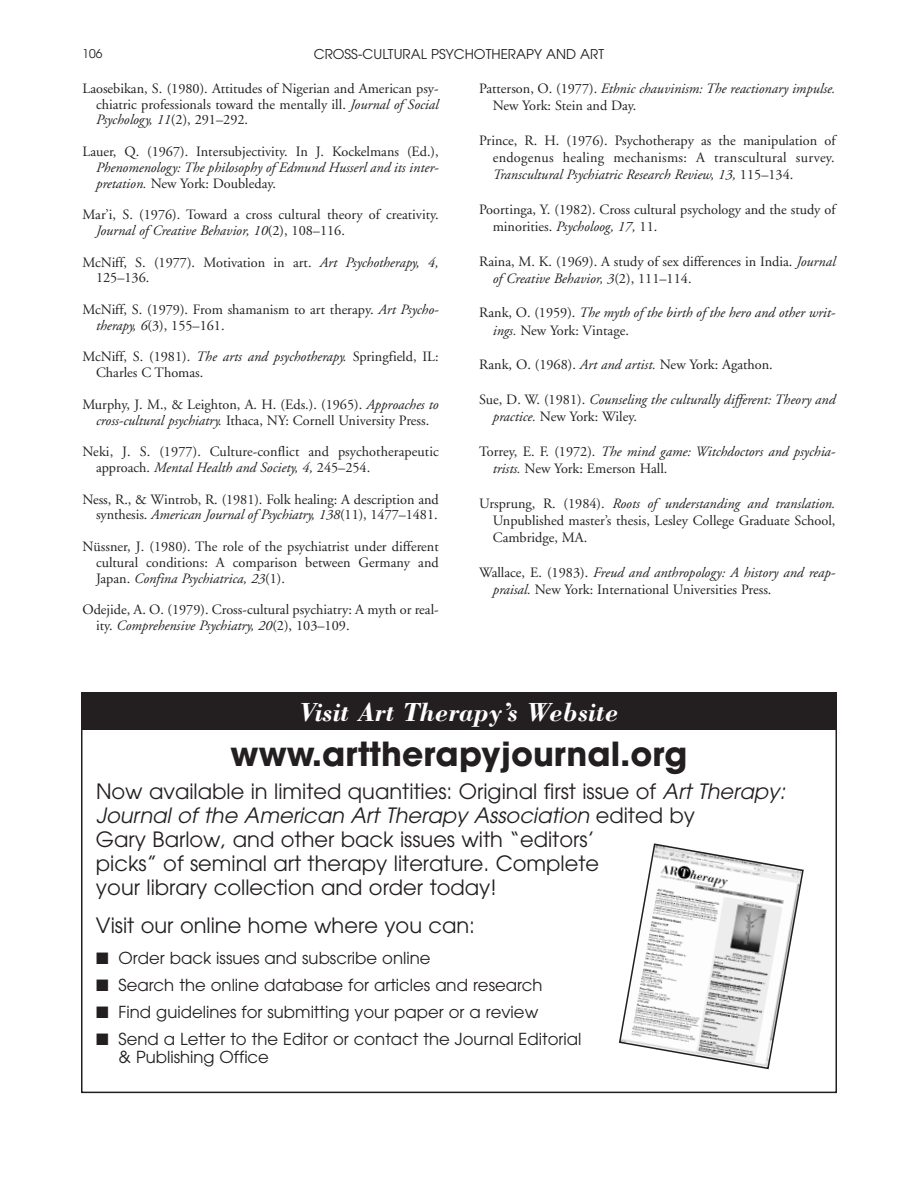
<style>
.page{position:relative;width:918px;height:1188px;background:#fff}
.page>*{position:absolute;margin:0;border:0;box-sizing:border-box;transform-origin:0 0}
.t1{font:700 33px "Avant Garde";color:#231f20}
.t2{font:italic 700 27px "Bodoni";color:#fff}
.t3{font:21px/24px "Avant Garde";color:#231f20}
.t4{font:16.5px/18px "Avant Garde";color:#231f20}
.t5{font:14.25px/15.8px "Adobe Garamond";color:#231f20}
.t6{font:italic 14.25px/17.2px "Adobe Garamond";color:#231f20}
.t7{font:13.5px "Avant Garde";color:#231f20}
.t8{font:12px "Avant Garde";color:#231f20}
.s1{font-style:italic}
.s2{font-style:normal}
</style>
<div class="page">
<div style="left:81px;top:692px;width:756px;height:38px;background:#231f20"></div>
<div style="left:81px;top:701px;width:756px;height:392px;border:2px solid #231f20"></div>
<svg style="left:618px;top:843px;width:186px;height:227px"></svg>
<p class="t7" style="left:314px;top:46px;width:292px">CROSS-CULTURAL PSYCHOTHERAPY AND ART</p>
<p class="t5" style="left:96px;top:81px;width:344px;text-align:justify;text-indent:-14px">Laosebikan, S. (1980). Attitudes of Nigerian and American psy&shy;chiatric professionals toward the mentally ill. <span class="s1">Journal of Social Psychology, 11</span>(2), 291–292.</p>
<p class="t5" style="left:83px;top:144px;width:358px">Lauer, Q. (1967). Intersubjectivity. In J. Kockelmans (Ed.),</p>
<p class="t6" style="left:96px;top:160px;width:344px;line-height:15.8px">Phenomenology: The philosophy of Edmund Husserl and its inter&shy;pretation. <span class="s2">New York: Doubleday.</span></p>
<p class="t5" style="left:96px;top:207px;width:344px;text-indent:-14px">Mar’i, S. (1976). Toward a cross cultural theory of creativity.<br><span class="s1">Journal of Creative Behavior, 10</span>(2), 108–116.</p>
<p class="t5" style="left:96px;top:255px;width:344px;text-indent:-14px">McNiff, S. (1977). Motivation in art. <span class="s1">Art Psychotherapy, 4,<br></span>125–136.</p>
<p class="t5" style="left:96px;top:302px;width:344px;text-indent:-13px">McNiff, S. (1979). From shamanism to art therapy. <span class="s1">Art Psycho - therapy, 6</span>(3), 155–161.</p>
<p class="t5" style="left:96px;top:349px;width:344px;text-indent:-14px">McNiff, S. (1981). <span class="s1">The arts and psychotherapy.</span> Springfield, IL:<br>Charles C Thomas.</p>
<p class="t5" style="left:83px;top:397px;width:358px;text-align:center">Murphy, J. M., &amp; Leighton, A. H. (Eds.). (1965). <span class="s1">Approaches to cross-cultural psychiatry.</span> Ithaca, NY: Cornell University Press.</p>
<p class="t5" style="left:96px;top:444px;width:344px;text-indent:-14px">Neki, J. S. (1977). Culture-conflict and psychotherapeutic approach. <span class="s1">Mental Health and Society, 4,</span> 245–254.</p>
<p class="t5" style="left:83px;top:492px;width:358px;text-align:right">Ness, R., &amp; Wintrob, R. (1981). Folk healing: A description and synthesis. <span class="s1">American Journal of Psychiatry, 138</span>(11), 1477–1481.</p>
<p class="t5" style="left:96px;top:539px;width:344px;text-align:justify;text-indent:-14px">Nüssner, J. (1980). The role of the psychiatrist under different cultural conditions: A comparison between Germany and Japan. <span class="s1">Confina Psychiatrica, 23</span>(1).</p>
<p class="t5" style="left:96px;top:602px;width:344px;text-indent:-14px">Odejide, A. O. (1979). Cross-cultural psychiatry: A myth or real&shy;ity. <span class="s1">Comprehensive Psychiatry, 20</span>(2), 103–109.</p>
<p class="t8" style="left:82px;top:46px;width:21px">106</p>
<p class="t5" style="left:493px;top:80px;width:344px;line-height:17.2px;text-indent:-13px">Patterson, O. (1977). <span class="s1">Ethnic chauvinism: The reactionary impulse.<br></span>New York: Stein and Day.</p>
<p class="t5" style="left:493px;top:132px;width:344px;line-height:17.2px;text-align:justify;text-indent:-14px">Prince, R. H. (1976). Psychotherapy as the manipulation of endogenus healing mechanisms: A transcultural survey.<br><span class="s1">Transcultural Psychiatric Research Review, 13,</span> 115–134.</p>
<p class="t5" style="left:493px;top:201px;width:344px;line-height:17.2px;text-indent:-14px">Poortinga, Y. (1982). Cross cultural psychology and the study of minorities. <span class="s1">Psycholoog, 17,</span> 11.</p>
<p class="t5" style="left:493px;top:253px;width:344px;line-height:17.2px;text-indent:-14px">Raina, M. K. (1969). A study of sex differences in India. <span class="s1">Journal of Creative Behavior, 3</span>(2), 111–114.</p>
<p class="t6" style="left:493px;top:305px;width:344px;text-indent:-14px"><span class="s2">Rank, O. (1959).</span> The myth of the birth of the hero and other writ&shy;ings. <span class="s2">New York: Vintage.</span></p>
<p class="t5" style="left:479px;top:357px;width:295px">Rank, O. (1968). <span class="s1">Art and artist.</span> New York: Agathon.</p>
<p class="t6" style="left:493px;top:391px;width:344px;text-indent:-13px"><span class="s2">Sue, D. W. (1981).</span> Counseling the culturally different: Theory and practice. <span class="s2">New York: Wiley.</span></p>
<p class="t6" style="left:493px;top:443px;width:344px;text-indent:-13px"><span class="s2">Torrey, E. F. (1972).</span> The mind game: Witchdoctors and psychia&shy;trists. <span class="s2">New York: Emerson Hall.</span></p>
<p class="t5" style="left:493px;top:495px;width:344px;line-height:17.2px;text-align:justify;text-indent:-14px">Ursprung, R. (1984). <span class="s1">Roots of understanding and translation.<br></span>Unpublished master’s thesis, Lesley College Graduate School, Cambridge, MA.</p>
<p class="t5" style="left:493px;top:564px;width:344px;line-height:17.2px;text-indent:-14px">Wallace, E. (1983). <span class="s1">Freud and anthropology: A history and reap&shy;praisal.</span> New York: International Universities Press.</p>
<h2 class="t2" style="left:300px;top:695px;width:320px">Visit Art Therapy’s Website</h2>
<h1 class="t1" style="left:231px;top:733px;width:458px">www.arttherapyjournal.org</h1>
<p class="t3" style="left:96px;top:779px;width:695px">Now available in limited quantities: Original first issue of <span class="s1">Art Therapy:<br>Journal of the American Art Therapy Association</span> e d i t e d b y<br>Gary Barlow, and other back issues with “editors’<br>picks” of seminal art therapy literature. Complete<br>your library collection and order today!</p>
<h3 class="t3" style="left:96px;top:913px;width:381px">Visit our online home where you can:</h3>
<p class="t4" style="left:96px;top:949px;width:336px">■ Order back issues and subscribe online</p>
<p class="t4" style="left:96px;top:976px;width:448px">■ Search the online database for articles and research</p>
<p class="t4" style="left:96px;top:1003px;width:444px">■ Find guidelines for submitting your paper or a review</p>
<p class="t4" style="left:118px;top:1030px;width:464px;text-indent:-22px">■ Send a Letter to the Editor or contact the Journal Editorial &amp; Publishing Office</p>
</div>
